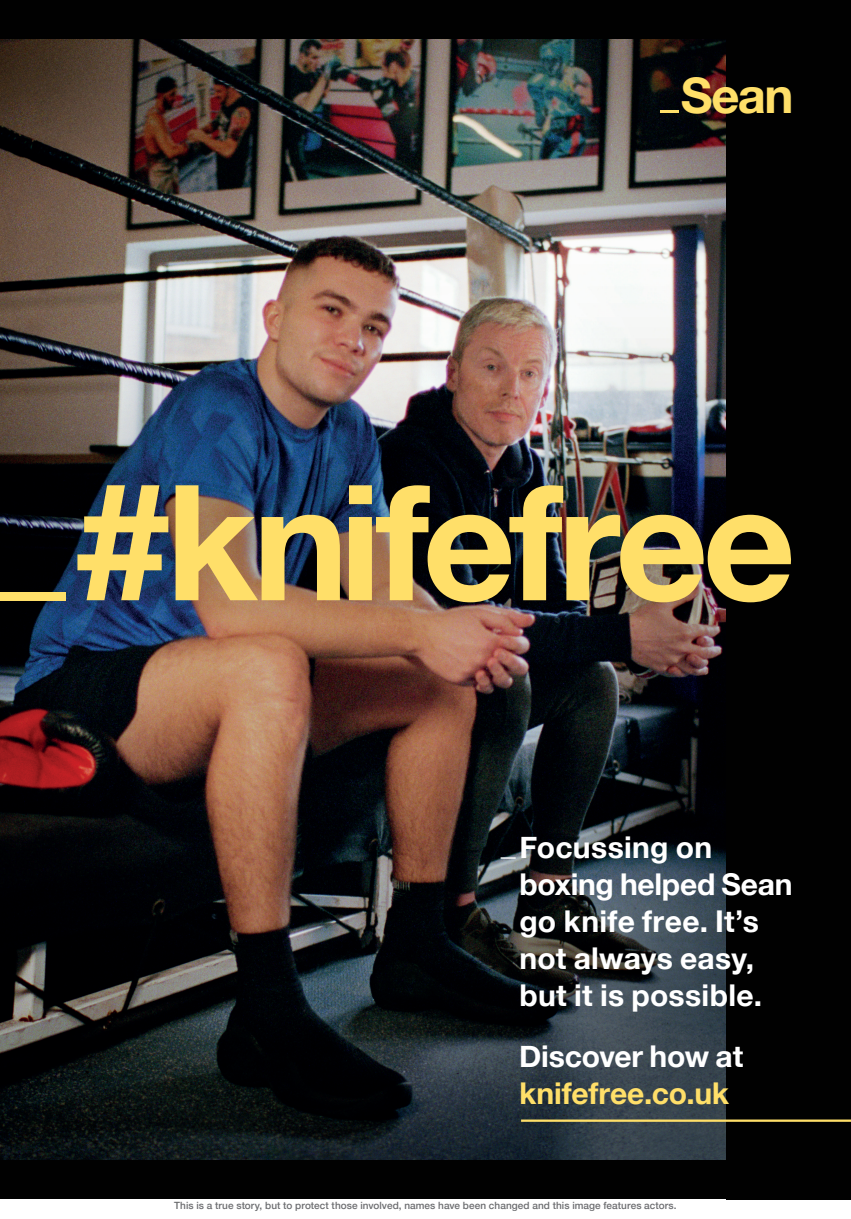
<style>
.page{position:relative;width:851px;height:1219px;background:#fff}
.page>*{position:absolute;margin:0;border:0;box-sizing:border-box;transform-origin:0 0}
.t1{font:700 49px "Helvetica Neue";color:#ffdf69}
.t2{font:700 30px/37px "Helvetica Neue";letter-spacing:.005em;color:#fff}
.t3{font:700 30px "Helvetica Neue";letter-spacing:-.005em;color:#ffdf69}
.t4{font:500 10px "Helvetica Neue";letter-spacing:.005em;color:#6c6d70}
</style>
<div class="page">
<img style="left:0;top:39px;width:726px;height:1121px">
<div style="left:0;top:0;width:850px;height:39px;background:#010101"></div>
<div style="left:726px;top:0;width:124px;height:1198px;background:#010101"></div>
<div style="left:0;top:1160px;width:850px;height:38px;background:#010101"></div>
<img style="left:77px;top:485px;width:714px;height:117px">
<div style="left:0;top:592px;width:65px;height:8px;background:#ffdf69"></div>
<hr style="left:521px;top:1119px;width:329px;height:2px;background:#ffdf69">
<hr style="left:660px;top:110px;width:18px;height:3px;background:#ffdf69">
<h1 class="t1" style="left:680px;top:57px;width:114px">Sean</h1>
<h2 class="t2" style="left:519px;top:829px;width:274px;text-indent:-19px">_Focussing on boxing helped Sean go knife free. It’s not always easy, but it is possible.</h2>
<h2 class="t2" style="left:519px;top:1038px;width:226px">Discover how at</h2>
<h2 class="t3" style="left:519px;top:1069px;width:211px">knifefree.co.uk</h2>
<p class="t4" style="left:174px;top:1196px;width:504px">This is a true story, but to protect those involved, names have been changed and this image features actors.</p>
</div>
